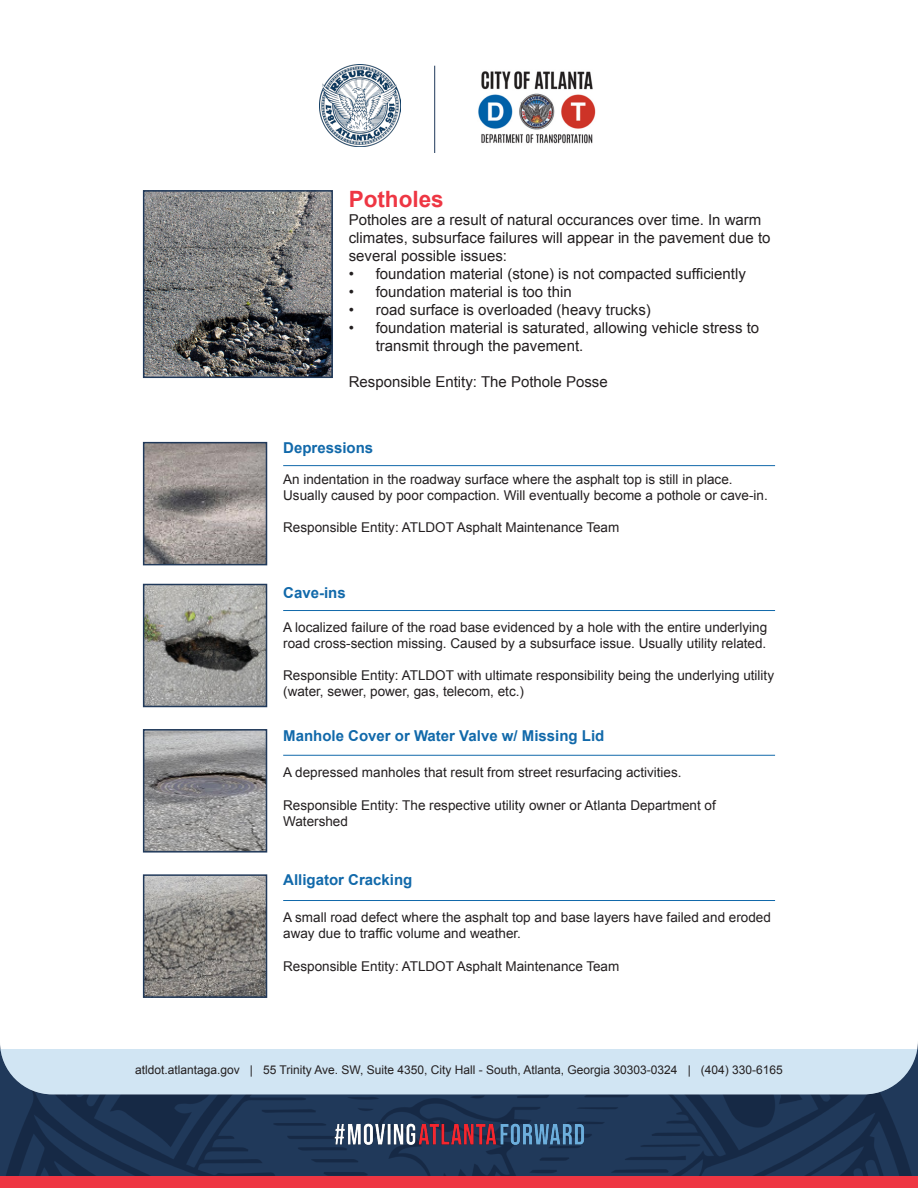
<style>
.page{position:relative;width:918px;height:1188px;background:#fff}
.page>*{position:absolute;margin:0;border:0;box-sizing:border-box;transform-origin:0 0}
.t1{font:700 22.5px "Arial";color:#ee3643}
.t2{font:15px/18px "Arial";color:#231f20}
.t3{font:700 15px "Arial";color:#1169aa}
.t4{font:13.5px/16.2px "Arial";color:#231f20}
.t5{font:12px "Arial";color:#231f20}
</style>
<div class="page">
<img style="left:0;top:1094px;width:918px;height:82px">
<div style="left:0;top:1049px;width:918px;height:45px;background:#d1e5f3"></div>
<img style="left:319px;top:65px;width:81px;height:82px">
<hr style="left:283px;top:465px;width:492px;height:1px;background:#1169aa">
<hr style="left:283px;top:610px;width:492px;height:1px;background:#1169aa">
<hr style="left:283px;top:755px;width:492px;height:1px;background:#1169aa">
<hr style="left:283px;top:900px;width:492px;height:1px;background:#1169aa">
<img style="left:333px;top:1122px;width:252px;height:24px">
<img style="left:478px;top:71px;width:118px;height:73px">
<hr style="left:434px;top:66px;width:1px;height:87px;background:#20395a">
<div style="left:0;top:1176px;width:918px;height:12px;background:#ee3643"></div>
<img style="left:146px;top:445px;width:118px;height:117px">
<div style="left:143px;top:442px;width:124px;height:123px;border:2px solid #20395a"></div>
<img style="left:146px;top:587px;width:118px;height:117px">
<div style="left:143px;top:584px;width:124px;height:123px;border:2px solid #20395a"></div>
<img style="left:146px;top:732px;width:118px;height:118px">
<div style="left:143px;top:729px;width:124px;height:124px;border:2px solid #20395a"></div>
<img style="left:146px;top:877px;width:118px;height:118px">
<div style="left:143px;top:874px;width:124px;height:124px;border:2px solid #20395a"></div>
<img style="left:142px;top:190px;width:191px;height:189px">
<p class="t1" style="left:349px;top:184px;width:97px">Potholes</p>
<p class="t2" style="left:349px;top:210px;width:423px">Potholes are a result of natural occurances over time. In warm climates, subsurface failures will appear in the pavement due to several possible issues:</p>
<p class="t2" style="left:349px;top:264px;width:399px">• foundation material (stone) is not compacted sufficiently</p>
<p class="t2" style="left:349px;top:282px;width:224px">• foundation material is too thin</p>
<p class="t2" style="left:349px;top:300px;width:304px">• road surface is overloaded (heavy trucks)</p>
<p class="t2" style="left:376px;top:318px;width:385px;text-indent:-27px">• foundation material is saturated, allowing vehicle stress to transmit through the pavement.</p>
<p class="t2" style="left:349px;top:372px;width:261px">Responsible Entity: The Pothole Posse</p>
<p class="t3" style="left:283px;top:438px;width:92px">Depressions</p>
<p class="t4" style="left:283px;top:471px;width:486px">An indentation in the roadway surface where the asphalt top is still in place.<br>Usually caused by poor compaction. Will eventually become a pothole or cave-in.</p>
<p class="t4" style="left:283px;top:520px;width:338px">Responsible Entity: ATLDOT Asphalt Maintenance Team</p>
<p class="t3" style="left:283px;top:583px;width:64px">Cave-ins</p>
<p class="t4" style="left:283px;top:619px;width:485px">A localized failure of the road base evidenced by a hole with the entire underlying road cross-section missing. Caused by a subsurface issue. Usually utility related.</p>
<p class="t4" style="left:283px;top:668px;width:492px">Responsible Entity: ATLDOT with ultimate responsibility being the underlying utility (water, sewer, power, gas, telecom, etc.)</p>
<p class="t3" style="left:283px;top:726px;width:323px">Manhole Cover or Water Valve w/ Missing Lid</p>
<p class="t4" style="left:283px;top:765px;width:400px">A depressed manholes that result from street resurfacing activities.</p>
<p class="t4" style="left:283px;top:797px;width:434px">Responsible Entity: The respective utility owner or Atlanta Department of<br>Watershed</p>
<p class="t3" style="left:283px;top:870px;width:131px">Alligator Cracking</p>
<p class="t4" style="left:283px;top:909px;width:489px">A small road defect where the asphalt top and base layers have failed and eroded away due to traffic volume and weather.</p>
<p class="t4" style="left:283px;top:958px;width:338px">Responsible Entity: ATLDOT Asphalt Maintenance Team</p>
<p class="t5" style="left:135px;top:1062px;width:649px">atldot.atlantaga.gov | 55 Trinity Ave. SW, Suite 4350, City Hall - South, Atlanta, Georgia 30303-0324 | (404) 330-6165</p>
</div>
